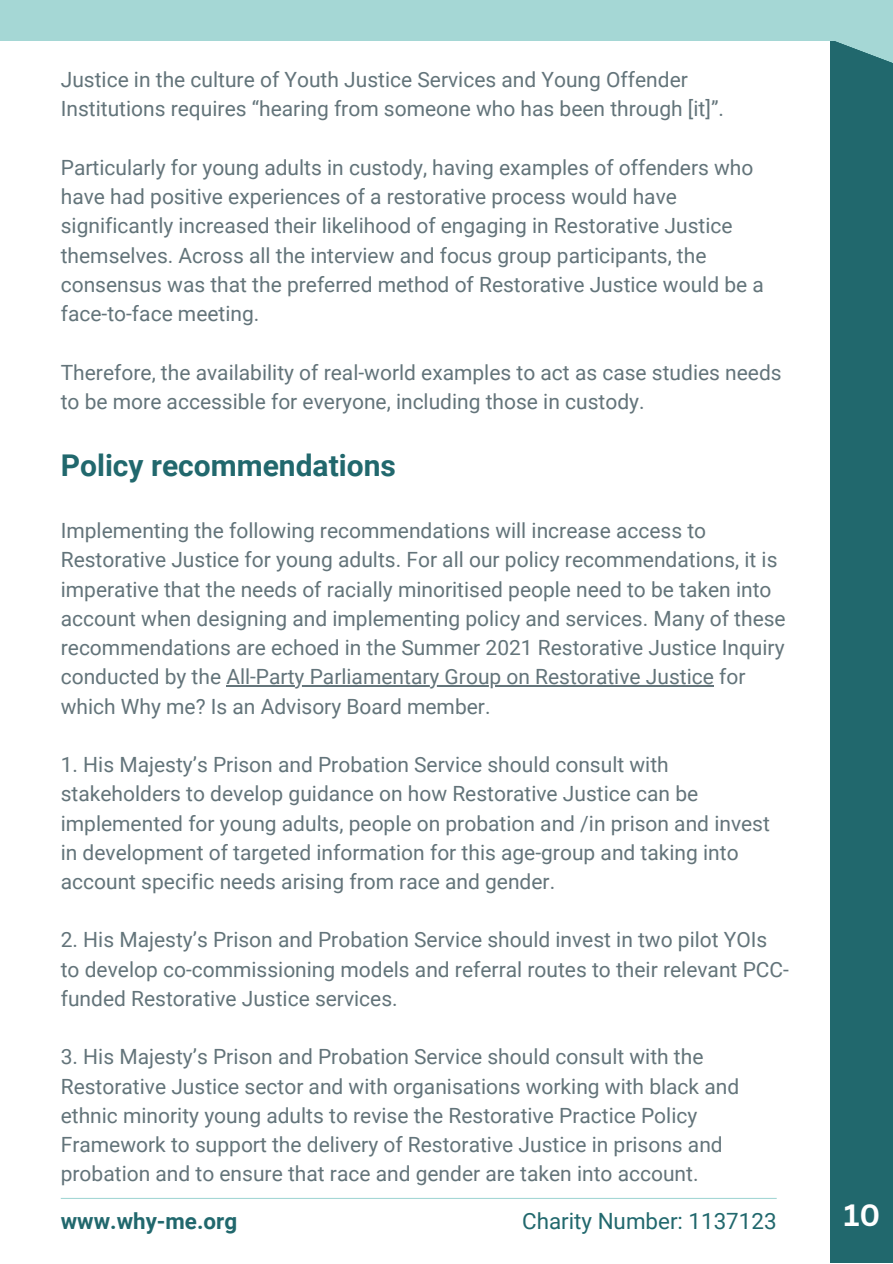
<style>
.page{position:relative;width:893px;height:1264px;background:#fff}
.page>*{position:absolute;margin:0;border:0;box-sizing:border-box;transform-origin:0 0}
.t1{font:700 30px "Roboto";color:#21686d}
.t2{font:700 30px "Canva Sans";color:#fff}
.t3{font:22.35px "Roboto";color:#21686d}
.t4{font:700 22.35px "Roboto";color:#21686d}
.t5{font:21px/29.2px "Roboto";color:#63747a}
</style>
<div class="page">
<div style="left:830px;top:0;width:62px;height:1262px;background:#21686d"></div>
<div style="left:0;top:0;width:892px;height:40px;background:#a5d7d5"></div>
<svg style="left:828px;top:40px;width:64px;height:23px"></svg>
<hr style="left:61px;top:1197px;width:715px;height:1px;background:#a5d7d5">
<hr style="left:226px;top:685px;width:487px;height:1px;background:#63747a">
<p class="t5" style="left:61px;top:65px;width:664px">Justice in the culture of Youth Justice Services and Young Offender<br>Institutions requires “hearing from someone who has been through [it]”.</p>
<p class="t5" style="left:61px;top:153px;width:704px">Particularly for young adults in custody, having examples of offenders who have had positive experiences of a restorative process would have significantly increased their likelihood of engaging in Restorative Justice themselves. Across all the interview and focus group participants, the consensus was that the preferred method of Restorative Justice would be a face-to-face meeting.</p>
<p class="t5" style="left:61px;top:358px;width:722px">Therefore, the availability of real-world examples to act as case studies needs to be more accessible for everyone, including those in custody.</p>
<p class="t1" style="left:61px;top:448px;width:336px">Policy recommendations</p>
<p class="t5" style="left:61px;top:516px;width:726px">Implementing the following recommendations will increase access to Restorative Justice for young adults. For all our policy recommendations, it is imperative that the needs of racially minoritised people need to be taken into account when designing and implementing policy and services. Many of these recommendations are echoed in the Summer 2021 Restorative Justice Inquiry conducted by the All-Party Parliamentary Group on Restorative Justice for which Why me? Is an Advisory Board member.</p>
<p class="t5" style="left:61px;top:750px;width:710px">1. His Majesty’s Prison and Probation Service should consult with stakeholders to develop guidance on how Restorative Justice can be implemented for young adults, people on probation and /in prison and invest in development of targeted information for this age-group and taking into account specific needs arising from race and gender.</p>
<p class="t5" style="left:61px;top:925px;width:729px">2. His Majesty’s Prison and Probation Service should invest in two pilot YOIs to develop co-commissioning models and referral routes to their relevant PCC&shy;funded Restorative Justice services.</p>
<p class="t5" style="left:61px;top:1042px;width:680px">3. His Majesty’s Prison and Probation Service should consult with the Restorative Justice sector and with organisations working with black and ethnic minority young adults to revise the Restorative Practice Policy Framework to support the delivery of Restorative Justice in prisons and probation and to ensure that race and gender are taken into account.</p>
<p class="t4" style="left:61px;top:1207px;width:178px">www.why-me.org</p>
<p class="t3" style="left:522px;top:1207px;width:256px">Charity Number: 1137123</p>
<p class="t2" style="left:843px;top:1194px;width:38px">10</p>
</div>
